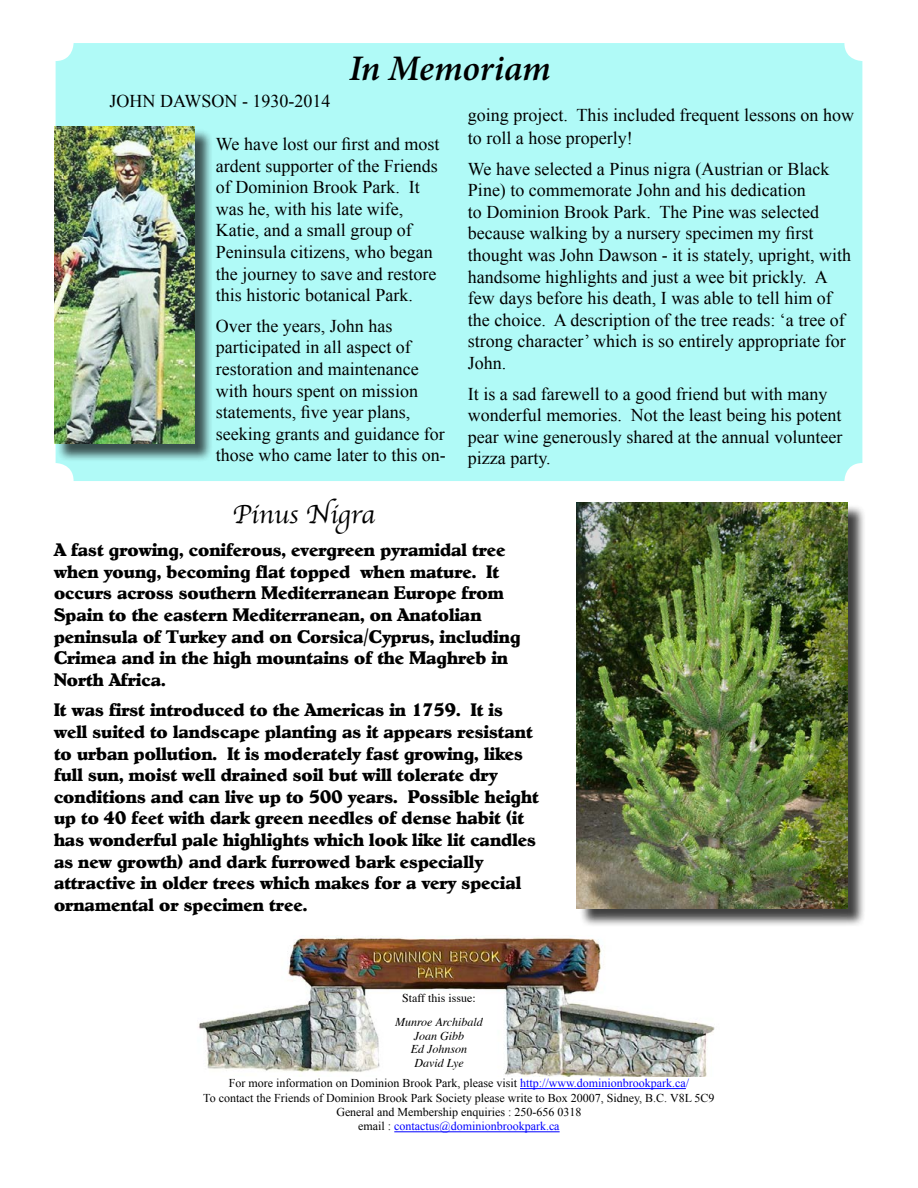
<style>
.page{position:relative;width:918px;height:1188px;background:#fff}
.page>*{position:absolute;margin:0;border:0;box-sizing:border-box;transform-origin:0 0}
.t1{font:italic 600 36px "Minion Pro";letter-spacing:-.005em;color:#000}
.t2{font:27px "Apple Chancery";color:#000}
.t3{font:18px/21.6px "Times New Roman";color:#000}
.t4{font:18px/21.6px "Old Century";color:#000}
.t5{font:12px/14.4px "Times New Roman";color:#000;text-align:center}
.t6{font:italic 12px/13.5px "Times";color:#000;text-align:center}
.t7{font:12px "Times";color:#000}
.s1{color:#00f}
</style>
<div class="page">
<div style="left:56px;top:43px;width:806px;height:438px;background:#b0faf7;border-radius:18px"></div>
<img style="left:198px;top:936px;width:517px;height:140px">
<hr style="left:520px;top:1088px;width:166px;height:1px;background:#00f">
<hr style="left:394px;top:1132px;width:166px;height:1px;background:#00f">
<div style="left:579px;top:504px;width:287px;height:423px;background:#000;opacity:.75"></div>
<img style="left:577px;top:502px;width:270px;height:406px">
<div style="left:56px;top:129px;width:157px;height:333px;background:#000;opacity:.75"></div>
<img style="left:54px;top:127px;width:140px;height:317px">
<h1 class="t1" style="left:349px;top:43px;width:203px">In Memoriam</h1>
<p class="t3" style="left:110px;top:90px;width:223px">JOHN DAWSON - 1930-2014</p>
<p class="t3" style="left:216px;top:133px;width:225px">We have lost our first and most ardent supporter of the Friends of Dominion Brook Park. It was he, with his late wife,<br>Katie, and a small group of<br>Peninsula citizens, who began the journey to save and restore this historic botanical Park.</p>
<p class="t3" style="left:216px;top:315px;width:231px">Over the years, John has participated in all aspect of restoration and maintenance with hours spent on mission statements, five year plans, seeking grants and guidance for those who came later to this on-</p>
<p class="t3" style="left:468px;top:104px;width:388px;line-height:22.5px">going project. This included frequent lessons on how to roll a hose properly!</p>
<p class="t3" style="left:468px;top:157px;width:385px">We have selected a Pinus nigra (Austrian or Black Pine) to commemorate John and his dedication<br>to Dominion Brook Park. The Pine was selected because walking by a nursery specimen my first thought was John Dawson - it is stately, upright, with handsome highlights and just a wee bit prickly. A few days before his death, I was able to tell him of the choice. A description of the tree reads: ‘a tree of strong character’ which is so entirely appropriate for John.</p>
<p class="t3" style="left:468px;top:382px;width:376px">It is a sad farewell to a good friend but with many wonderful memories. Not the least being his potent pear wine generously shared at the annual volunteer pizza party.</p>
<h2 class="t2" style="left:232px;top:493px;width:144px">Pinus Nigra</h2>
<p class="t4" style="left:54px;top:539px;width:468px">A fast growing, coniferous, evergreen pyramidal tree when young, becoming flat topped when mature. It occurs across southern Mediterranean Europe from Spain to the eastern Mediterranean, on Anatolian peninsula of Turkey and on Corsica/Cyprus, including Crimea and in the high mountains of the Maghreb in North Africa.</p>
<p class="t4" style="left:54px;top:700px;width:486px">It was first introduced to the Americas in 1759. It is well suited to landscape planting as it appears resistant to urban pollution. It is moderately fast growing, likes full sun, moist well drained soil but will tolerate dry conditions and can live up to 500 years. Possible height up to 40 feet with dark green needles of dense habit (it has wonderful pale highlights which look like lit candles as new growth) and dark furrowed bark especially attractive in older trees which makes for a very special ornamental or specimen tree.</p>
<p class="t7" style="left:402px;top:987px;width:75px">Staff this issue:</p>
<p class="t6" style="left:395px;top:1015px;width:89px">Munroe Archibald<br>Joan Gibb<br>Ed Johnson<br>David Lye</p>
<p class="t5" style="left:203px;top:1076px;width:513px">For more information on Dominion Brook Park, please visit <span class="s1">http://www.dominionbrookpark.ca/<br></span>To contact the Friends of Dominion Brook Park Society please write to Box 20007, Sidney, B.C. V8L 5C9<br>General and Membership enquiries : 250-656 0318<br>email : <span class="s1">contactus@dominionbrookpark.ca</span></p>
</div>
